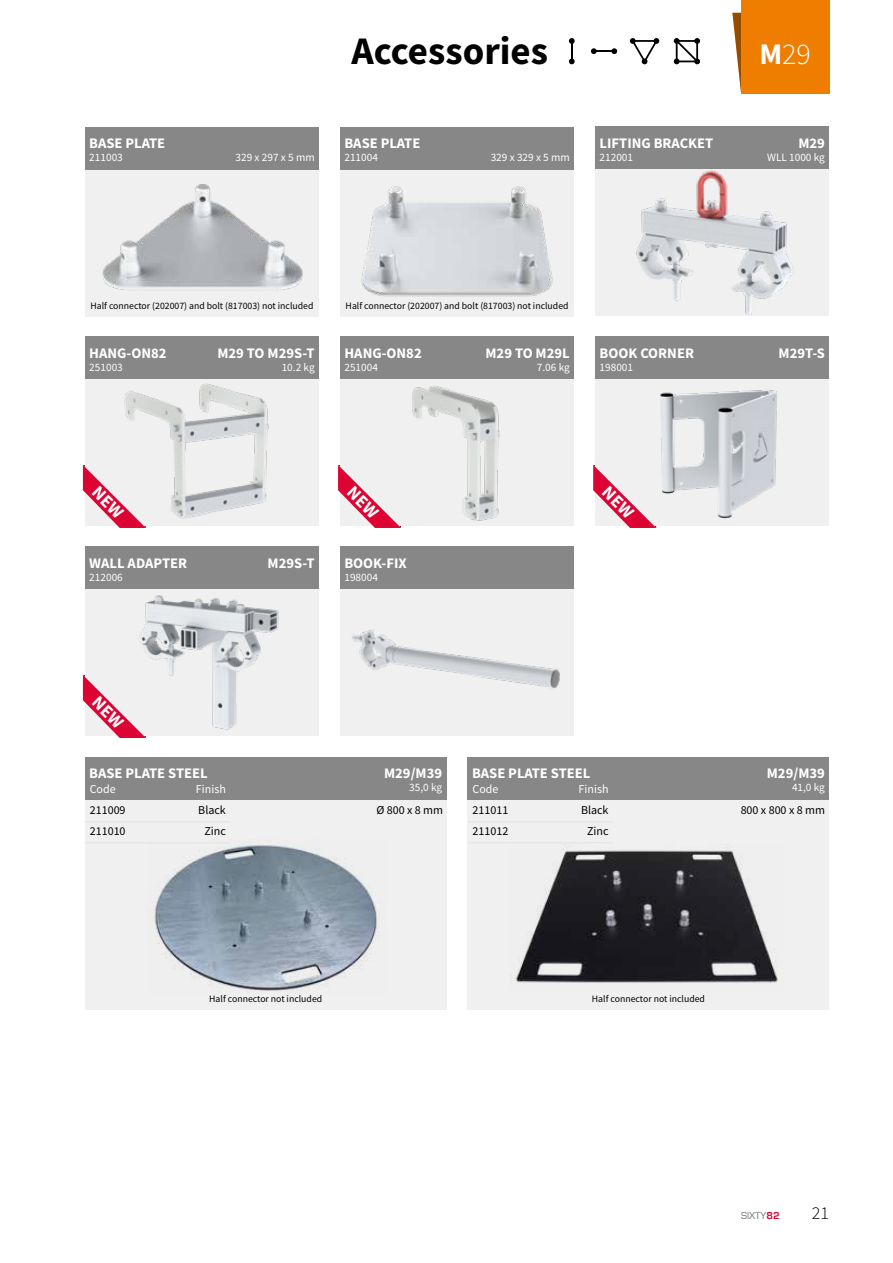
<style>
.page{position:relative;width:893px;height:1263px;background:#fff}
.page>*{position:absolute;margin:0;border:0;box-sizing:border-box;transform-origin:0 0}
.t1{font:300 46.95px "Source Sans Pro";color:#fff}
.t2{font:700 39px "Source Sans Pro";color:#000}
.t3{font:300 18px "Source Sans Pro";color:#000}
.t4{font:700 14.7px "Source Sans Pro";color:#fff}
.t5{font:12px "Source Sans Pro";color:#000}
.t6{font:12px "Source Sans Pro";color:#fff}
.t7{font:11.25px "Source Sans Pro";color:#fff}
.t8{font:10.5px "Eurostile";color:#75767c}
.t9{font:9.75px "Source Sans Pro";color:#000}
.s1{font-weight:700}
.s2{font-weight:700;font-size:30px}
.s3{font-size:30px}
.s4{font-weight:700;color:#dd0332}
</style>
<div class="page">
<svg style="left:732px;top:13px;width:9px;height:80px"></svg>
<div style="left:741px;top:0;width:88px;height:94px;background:#ef7d00"></div>
<img style="left:595px;top:169px;width:234px;height:147px">
<img style="left:85px;top:169px;width:234px;height:147px">
<div style="left:85px;top:379px;width:234px;height:147px;background:#f0f0f0"></div>
<img style="left:124px;top:383px;width:145px;height:136px">
<div style="left:85px;top:589px;width:234px;height:147px;background:#f0f0f0"></div>
<img style="left:139px;top:595px;width:140px;height:135px">
<img style="left:340px;top:169px;width:234px;height:147px">
<div style="left:340px;top:379px;width:234px;height:147px;background:#f0f0f0"></div>
<img style="left:412px;top:385px;width:88px;height:136px">
<img style="left:340px;top:589px;width:234px;height:147px">
<div style="left:595px;top:379px;width:234px;height:147px;background:#f0f0f0"></div>
<img style="left:660px;top:389px;width:117px;height:130px">
<div style="left:340px;top:127px;width:234px;height:42px;background:#878787"></div>
<div style="left:340px;top:337px;width:234px;height:42px;background:#878787"></div>
<div style="left:340px;top:547px;width:234px;height:42px;background:#878787"></div>
<div style="left:595px;top:337px;width:234px;height:42px;background:#878787"></div>
<div style="left:595px;top:127px;width:234px;height:42px;background:#878787"></div>
<div style="left:85px;top:127px;width:234px;height:42px;background:#878787"></div>
<div style="left:85px;top:337px;width:234px;height:42px;background:#878787"></div>
<div style="left:85px;top:547px;width:234px;height:42px;background:#878787"></div>
<svg style="left:611px;top:48px;width:6px;height:6px"></svg>
<svg style="left:591px;top:48px;width:6px;height:6px"></svg>
<hr style="left:594px;top:50px;width:20px;height:2px;background:#000">
<svg style="left:569px;top:38px;width:6px;height:6px"></svg>
<svg style="left:569px;top:59px;width:6px;height:5px"></svg>
<hr style="left:571px;top:41px;width:2px;height:20px;background:#000">
<svg style="left:674px;top:38px;width:26px;height:26px"></svg>
<svg style="left:630px;top:38px;width:29px;height:26px"></svg>
<div style="left:468px;top:757px;width:361px;height:252px;background:#f0f0f0"></div>
<img style="left:510px;top:850px;width:268px;height:133px">
<div style="left:85px;top:757px;width:361px;height:252px;background:#f0f0f0"></div>
<img style="left:154px;top:840px;width:223px;height:153px">
<div style="left:85px;top:757px;width:361px;height:42px;background:#878787"></div>
<div style="left:468px;top:757px;width:361px;height:42px;background:#878787"></div>
<hr style="left:86px;top:821px;width:72px;height:1px;background:#e3e3e3">
<hr style="left:158px;top:821px;width:72px;height:1px;background:#e3e3e3">
<hr style="left:86px;top:842px;width:72px;height:1px;background:#e3e3e3">
<hr style="left:158px;top:842px;width:72px;height:1px;background:#e3e3e3">
<hr style="left:468px;top:821px;width:73px;height:1px;background:#e3e3e3">
<hr style="left:541px;top:821px;width:72px;height:1px;background:#e3e3e3">
<hr style="left:468px;top:842px;width:73px;height:1px;background:#e3e3e3">
<hr style="left:541px;top:842px;width:72px;height:1px;background:#e3e3e3">
<svg style="left:83px;top:675px;width:63px;height:63px"></svg>
<svg style="left:83px;top:465px;width:63px;height:63px"></svg>
<svg style="left:338px;top:465px;width:63px;height:63px"></svg>
<svg style="left:593px;top:465px;width:63px;height:63px"></svg>
<p class="t4" style="left:89px;top:133px;width:77px">BASE PLATE</p>
<p class="t7" style="left:89px;top:150px;width:35px">211003</p>
<p class="t7" style="left:236px;top:150px;width:81px">329 x 297 x 5 mm</p>
<h2 class="t2" style="left:351px;top:24px;width:198px">Accessories</h2>
<h1 class="t1" style="left:750px;top:20px;width:73px"><span class="s1">S</span><span class="s2">M</span>2 2<span class="s3">2 9</span></h1>
<p class="t4" style="left:344px;top:133px;width:77px">BASE PLATE</p>
<p class="t7" style="left:344px;top:150px;width:35px">211004</p>
<p class="t7" style="left:491px;top:150px;width:81px">329 x 329 x 5 mm</p>
<p class="t4" style="left:600px;top:133px;width:115px">LIFTING BRACKET</p>
<p class="t4" style="left:798px;top:133px;width:28px">M29</p>
<p class="t7" style="left:600px;top:150px;width:35px">212001</p>
<p class="t7" style="left:767px;top:150px;width:59px">WLL 1000 kg</p>
<p class="t9" style="left:91px;top:300px;width:224px">Half connector (202007) and bolt (817003) not included</p>
<p class="t9" style="left:346px;top:300px;width:224px">Half connector (202007) and bolt (817003) not included</p>
<p class="t4" style="left:89px;top:343px;width:79px">HANG-ON82</p>
<p class="t4" style="left:217px;top:343px;width:99px">M29 TO M29S-T</p>
<p class="t7" style="left:89px;top:360px;width:35px">251003</p>
<p class="t7" style="left:282px;top:360px;width:34px">10.2 kg</p>
<p class="t4" style="left:344px;top:343px;width:79px">HANG-ON82</p>
<p class="t4" style="left:485px;top:343px;width:86px">M29 TO M29L</p>
<p class="t7" style="left:344px;top:360px;width:35px">251004</p>
<p class="t7" style="left:537px;top:360px;width:34px">7.06 kg</p>
<p class="t4" style="left:600px;top:343px;width:96px">BOOK CORNER</p>
<p class="t4" style="left:778px;top:343px;width:48px">M29T-S</p>
<p class="t7" style="left:600px;top:360px;width:35px">198001</p>
<p class="t4" style="left:89px;top:553px;width:99px">WALL ADAPTER</p>
<p class="t4" style="left:267px;top:553px;width:49px">M29S-T</p>
<p class="t7" style="left:89px;top:570px;width:35px">212006</p>
<p class="t4" style="left:344px;top:553px;width:64px">BOOK-FIX</p>
<p class="t7" style="left:344px;top:570px;width:35px">198004</p>
<p class="t4" style="left:89px;top:763px;width:120px">BASE PLATE STEEL</p>
<p class="t4" style="left:384px;top:763px;width:60px">M29/M39</p>
<p class="t7" style="left:409px;top:780px;width:34px">35,0 kg</p>
<p class="t4" style="left:472px;top:763px;width:120px">BASE PLATE STEEL</p>
<p class="t4" style="left:767px;top:763px;width:60px">M29/M39</p>
<p class="t6" style="left:90px;top:781px;width:27px">Code</p>
<p class="t6" style="left:196px;top:781px;width:31px">Finish</p>
<p class="t7" style="left:792px;top:780px;width:34px">41,0 kg</p>
<p class="t5" style="left:90px;top:802px;width:37px">211009</p>
<p class="t5" style="left:198px;top:802px;width:29px">Black</p>
<p class="t5" style="left:90px;top:823px;width:37px">211010</p>
<p class="t5" style="left:204px;top:823px;width:23px">Zinc</p>
<p class="t6" style="left:472px;top:781px;width:27px">Code</p>
<p class="t6" style="left:579px;top:781px;width:31px">Finish</p>
<p class="t5" style="left:472px;top:802px;width:37px">211011</p>
<p class="t5" style="left:581px;top:802px;width:29px">Black</p>
<p class="t5" style="left:472px;top:823px;width:37px">211012</p>
<p class="t5" style="left:587px;top:823px;width:23px">Zinc</p>
<p class="t5" style="left:376px;top:803px;width:68px">Ø 800 x 8 mm</p>
<p class="t5" style="left:741px;top:803px;width:86px">800 x 800 x 8 mm</p>
<p class="t9" style="left:209px;top:993px;width:115px">Half connector not included</p>
<p class="t9" style="left:592px;top:993px;width:115px">Half connector not included</p>
<p class="t8" style="left:741px;top:1210px;width:40px">SIXTY<span class="s4">82</span></p>
<p class="t3" style="left:812px;top:1202px;width:19px">21</p>
</div>
